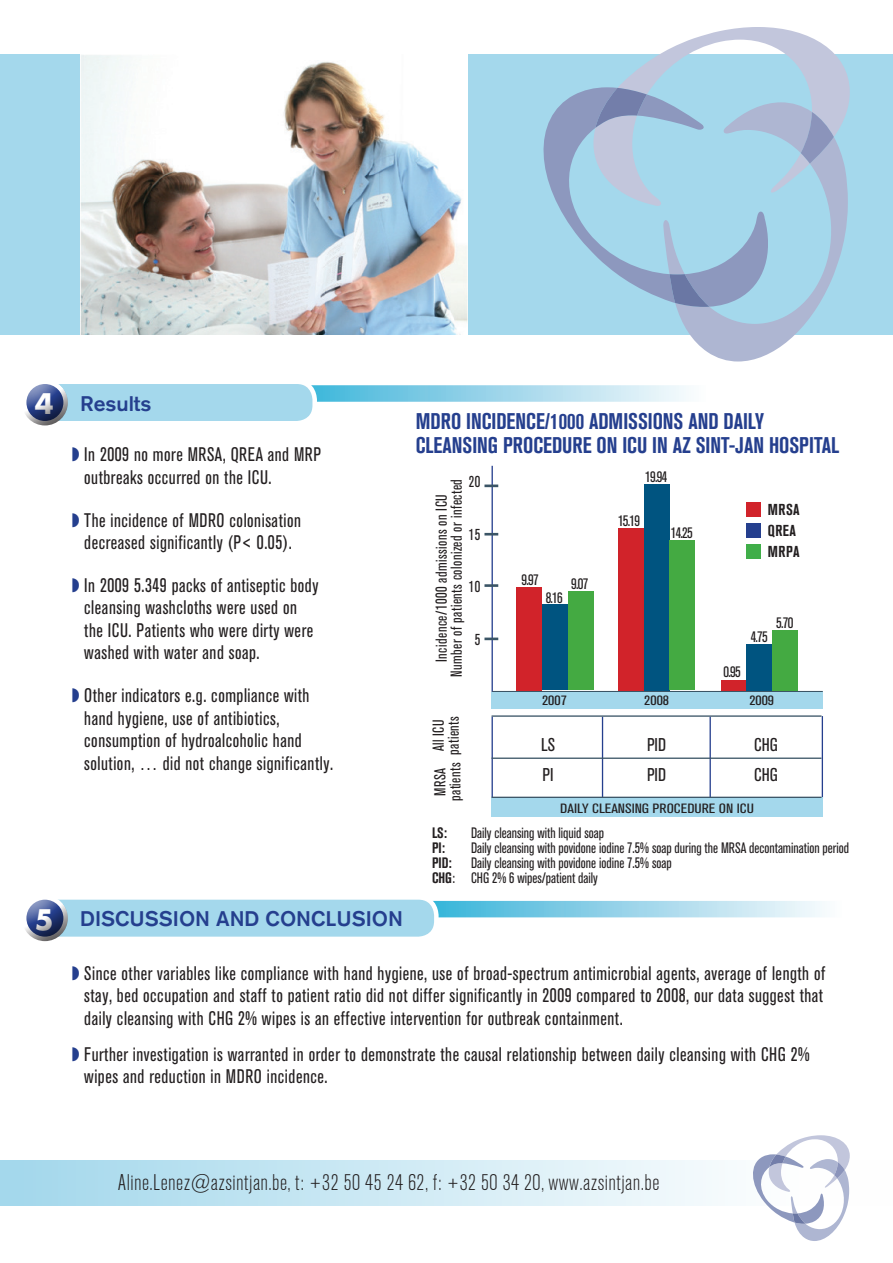
<style>
.page{position:relative;width:893px;height:1263px;background:#fff}
.page>*{position:absolute;margin:0;border:0;box-sizing:border-box;transform-origin:0 0}
.t1{font:700 condensed 22.5px "Akzidenz Grotesk BQ";color:#253f8e;scale:.95 1}
.t2{font:300 condensed 22.5px "Akzidenz Grotesk BQ";letter-spacing:.02em;color:#231f20}
.t3{font:500 21px "Akzidenz Grotesk BQ";color:#253f8e}
.t4{font:condensed 19.5px/22.5px "Akzidenz Grotesk BQ";letter-spacing:.03em;color:#231f20;scale:.94 1}
.t5{font:condensed 18.3px "Akzidenz Grotesk BQ";color:#231f20}
.t6{font:condensed 15.75px/15px "Akzidenz Grotesk BQ";letter-spacing:.03em;color:#231f20;text-align:center;scale:.94 1}
.t7{font:700 condensed 15.75px/21.5px "Akzidenz Grotesk BQ";letter-spacing:.03em;color:#231f20;scale:.94 1}
.t8{font:condensed 15px/15px "Akzidenz Grotesk BQ";color:#231f20;scale:.94 1}
.t9{font:condensed 15px "Akzidenz Grotesk BQ";color:#231f20}
.t10{font:700 condensed 15px "Akzidenz Grotesk BQ";color:#231f20;scale:.94 1}
.t11{font:condensed 13.35px "Akzidenz Grotesk BQ";color:#231f20;scale:1.23 1}
.s1{font-family:"Futura Std";font-weight:700;font-size:27.6px;color:#fff}
.s2{font-weight:700}
</style>
<div class="page">
<div style="left:0;top:54px;width:893px;height:281px;background:#a4d8ec"></div>
<img style="left:81px;top:54px;width:387px;height:281px">
<svg style="left:311px;top:385px;width:375px;height:17px;background:#9fd8eb"></svg>
<svg style="left:433px;top:901px;width:389px;height:16px;background:#99d5ea"></svg>
<div style="left:31px;top:382px;width:284px;height:41px;background:#a4d8ec;border-radius:18px"></div>
<div style="left:29px;top:379px;width:288px;height:46px;border:4px solid #fff;border-radius:18px"></div>
<div style="left:19px;top:378px;width:74px;height:50px;background:#231f20;opacity:.75"></div>
<div style="left:31px;top:897px;width:405px;height:42px;background:#a4d8ec;border-radius:18px"></div>
<div style="left:29px;top:895px;width:410px;height:46px;border:4px solid #fff;border-radius:18px"></div>
<div style="left:19px;top:894px;width:74px;height:49px;background:#231f20;opacity:.75"></div>
<svg style="left:543px;top:88px;width:120px;height:211px"></svg>
<svg style="left:663px;top:206px;width:185px;height:155px"></svg>
<svg style="left:669px;top:274px;width:40px;height:33px"></svg>
<svg style="left:593px;top:27px;width:257px;height:179px"></svg>
<svg style="left:595px;top:88px;width:52px;height:40px;background:#8d99be"></svg>
<svg style="left:801px;top:112px;width:33px;height:52px;background:#a0a8c8"></svg>
<svg style="left:0;top:1160px;width:719px;height:46px;background:#cbe8f3"></svg>
<svg style="left:753px;top:1135px;width:97px;height:106px"></svg>
<hr style="left:492px;top:466px;width:1px;height:226px;background:#253f8e">
<hr style="left:492px;top:691px;width:331px;height:1px;background:#3b5566">
<div style="left:515px;top:584px;width:29px;height:107px;background:#d1232a"></div>
<div style="left:616px;top:526px;width:30px;height:165px;background:#d1232a"></div>
<div style="left:721px;top:680px;width:25px;height:10px;background:#d1232a"></div>
<div style="left:542px;top:604px;width:26px;height:86px;background:#005480"></div>
<div style="left:644px;top:484px;width:25px;height:206px;background:#005480"></div>
<div style="left:746px;top:644px;width:26px;height:46px;background:#005480"></div>
<div style="left:568px;top:591px;width:25px;height:99px;background:#44aa42"></div>
<div style="left:669px;top:540px;width:26px;height:150px;background:#44aa42"></div>
<div style="left:772px;top:630px;width:26px;height:60px;background:#44aa42"></div>
<hr style="left:484px;top:484px;width:14px;height:3px;background:#3b5566">
<hr style="left:484px;top:584px;width:14px;height:3px;background:#3b5566">
<svg style="left:484px;top:533px;width:14px;height:2px"></svg>
<hr style="left:484px;top:637px;width:14px;height:3px;background:#3b5566">
<div style="left:746px;top:502px;width:15px;height:15px;background:#d1232a"></div>
<div style="left:746px;top:523px;width:15px;height:15px;background:#253f8e"></div>
<div style="left:746px;top:545px;width:15px;height:14px;background:#40ae49"></div>
<hr style="left:492px;top:717px;width:1px;height:99px;background:#253f8e">
<hr style="left:602px;top:717px;width:1px;height:99px;background:#253f8e">
<hr style="left:709px;top:717px;width:2px;height:99px;background:#253f8e">
<hr style="left:822px;top:716px;width:1px;height:83px;background:#253f8e">
<div style="left:491px;top:797px;width:332px;height:20px;background:#a4d8ec"></div>
<div style="left:492px;top:692px;width:331px;height:17px;background:#a4d8ec"></div>
<hr style="left:492px;top:757px;width:329px;height:2px;background:#3b5566">
<hr style="left:492px;top:715px;width:329px;height:2px;background:#3b5566">
<hr style="left:492px;top:797px;width:329px;height:1px;background:#3b5566">
<p class="t3" style="left:35px;top:390px;width:118px"><span class="s1">4</span> Results</p>
<p class="t4" style="left:84px;top:444px;width:253px">In 2009 no more MRSA, QREA and MRP outbreaks occurred on the ICU.</p>
<p class="t4" style="left:84px;top:509px;width:232px">The incidence of MDRO colonisation decreased significantly (P&lt; 0.05).</p>
<p class="t4" style="left:84px;top:574px;width:251px">In 2009 5.349 packs of antiseptic body cleansing washcloths were used on the ICU. Patients who were dirty were washed with water and soap.</p>
<p class="t4" style="left:84px;top:684px;width:266px">Other indicators e.g. compliance with hand hygiene, use of antibiotics, consumption of hydroalcoholic hand solution, … did not change significantly.</p>
<p class="t3" style="left:35px;top:906px;width:369px"><span class="s1">5</span> DISCUSSION AND CONCLUSION</p>
<p class="t1" style="left:416px;top:408px;width:194px">MDRO INCIDENCE/1000 ADMISSIONS</p>
<p class="t1" style="left:688px;top:408px;width:81px">AND DAILY</p>
<p class="t1" style="left:416px;top:432px;width:29px">CLEANSIN</p>
<p class="t1" style="left:488px;top:432px;width:27px">G PROCED</p>
<p class="t1" style="left:562px;top:432px;width:292px">URE ON ICU IN AZ SINT-JAN HOSPITAL</p>
<p class="t6" style="left:469px;top:475px;width:14px">20</p>
<p class="t6" style="left:434px;top:677px;width:212px;rotate:-90deg">Incidence/1000 admissions on ICU<br>Number of patients colonized or infected</p>
<p class="t6" style="left:469px;top:527px;width:14px">15</p>
<p class="t6" style="left:469px;top:579px;width:14px">10</p>
<p class="t6" style="left:475px;top:632px;width:7px">5</p>
<p class="t6" style="left:431px;top:755px;width:42px;text-align:left;rotate:-90deg">All ICU patients</p>
<p class="t6" style="left:433px;top:801px;width:42px;rotate:-90deg">MRSA patients</p>
<p class="t9" style="left:521px;top:571px;width:19px">9.97</p>
<p class="t9" style="left:546px;top:589px;width:19px">8.16</p>
<p class="t9" style="left:571px;top:576px;width:19px">9.07</p>
<p class="t9" style="left:645px;top:468px;width:24px">19.94</p>
<p class="t9" style="left:618px;top:513px;width:24px">15.19</p>
<p class="t9" style="left:671px;top:524px;width:24px">14.25</p>
<p class="t7" style="left:768px;top:499px;width:35px">MRSA</p>
<p class="t7" style="left:768px;top:519px;width:35px">QREA<br>MRPA</p>
<p class="t9" style="left:723px;top:663px;width:19px">0.95</p>
<p class="t9" style="left:751px;top:628px;width:19px">4.75</p>
<p class="t9" style="left:776px;top:614px;width:19px">5.70</p>
<p class="t11" style="left:542px;top:693px;width:22px">2007</p>
<p class="t11" style="left:644px;top:693px;width:22px">2008</p>
<p class="t11" style="left:749px;top:693px;width:22px">2009</p>
<p class="t5" style="left:541px;top:734px;width:15px">LS</p>
<p class="t5" style="left:647px;top:734px;width:21px">PID</p>
<p class="t5" style="left:754px;top:734px;width:25px">CHG</p>
<p class="t5" style="left:543px;top:765px;width:13px">PI</p>
<p class="t5" style="left:647px;top:765px;width:21px">PID</p>
<p class="t5" style="left:754px;top:765px;width:25px">CHG</p>
<p class="t11" style="left:560px;top:801px;width:32px">Daily cleansing</p>
<p class="t11" style="left:653px;top:801px;width:7px">procedure</p>
<p class="t11" style="left:719px;top:801px;width:30px">on ICU</p>
<p class="t10" style="left:432px;top:824px;width:17px">LS:</p>
<p class="t8" style="left:471px;top:825px;width:143px">Daily cleansing with liquid soap</p>
<p class="t10" style="left:432px;top:839px;width:15px">PI:</p>
<p class="t8" style="left:471px;top:840px;width:404px">Daily cleansing with povidone iodine 7.5% soap during the MRSA decontamination period</p>
<p class="t10" style="left:432px;top:854px;width:22px">PID:</p>
<p class="t8" style="left:432px;top:855px;width:256px;text-indent:39px">Daily cleansing with povidone iodine 7.5% soap<br><span class="s2">CHG</span>: CHG 2% 6 wipes/patient daily</p>
<p class="t4" style="left:84px;top:962px;width:790px;text-align:justify">Since other variables like compliance with hand hygiene, use of broad-spectrum antimicrobial agents, average of length of stay, bed occupation and staff to patient ratio did not differ significantly in 2009 compared to 2008, our data suggest that daily cleansing with CHG 2% wipes is an effective intervention for outbreak containment.</p>
<p class="t4" style="left:84px;top:1043px;width:773px">Further investigation is warranted in order to demonstrate the causal relationship between daily cleansing with CHG 2% wipes and reduction in MDRO incidence.</p>
<p class="t2" style="left:118px;top:1170px;width:543px">Aline.Lenez@azsintjan.be, t: +32 50 45 24 62, f: +32 50 34 20, www.azsintjan.be</p>
</div>
